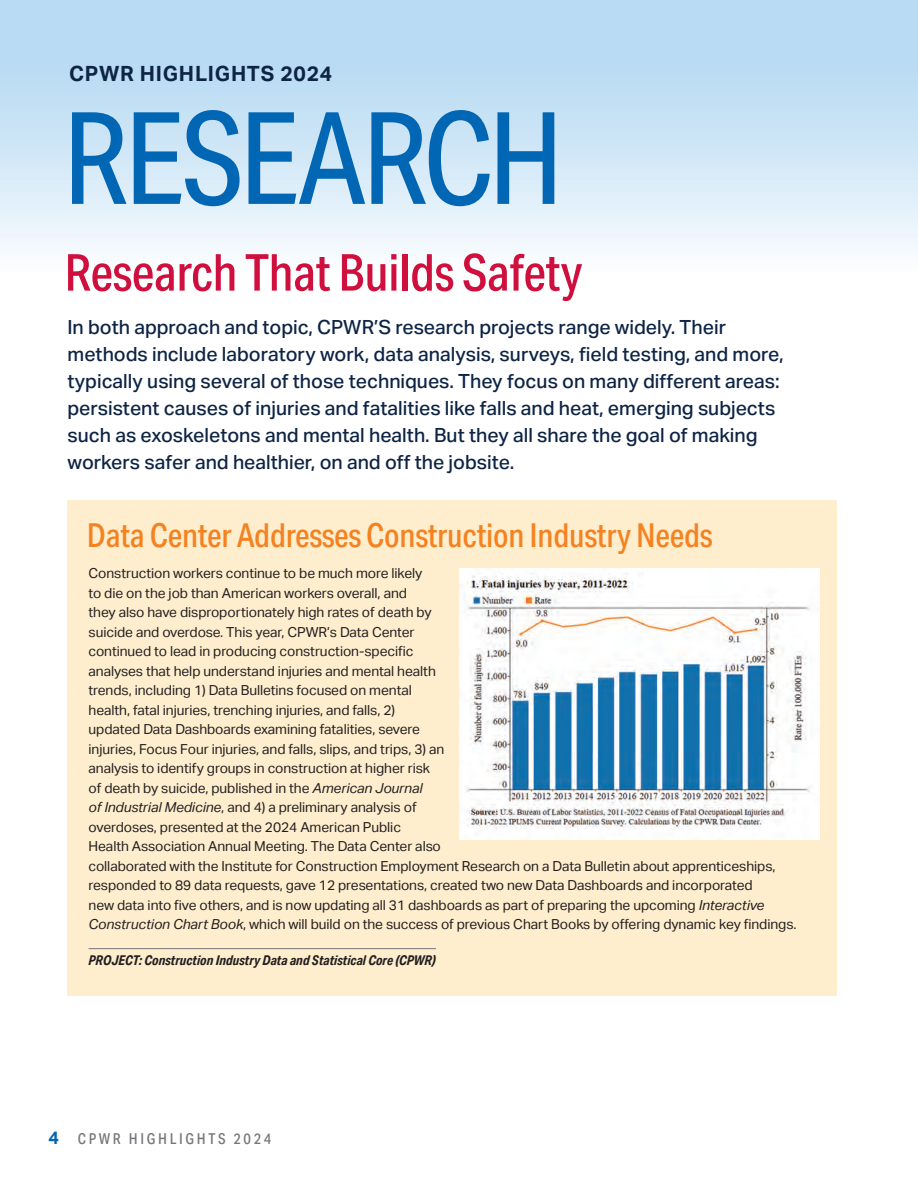
<style>
.page{position:relative;width:918px;height:1188px;background:#fff}
.page>*{position:absolute;margin:0;border:0;box-sizing:border-box;transform-origin:0 0}
.t1{font:128.25px "Aktiv Grotesk Cd";letter-spacing:-.04em;color:#0166b3}
.t2{font:500 51px "Aktiv Grotesk Cd";letter-spacing:-.01em;color:#cf0f3d}
.t3{font:500 33px "Aktiv Grotesk Cd";letter-spacing:-.01em;color:#f58220}
.t4{font:700 21px "Aktiv Grotesk";letter-spacing:.035em;color:#0e2445}
.t5{font:500 19.5px/27px "Aktiv Grotesk";color:#0e2445}
.t6{font:500 15px "Aktiv Grotesk Cd";letter-spacing:.175em;color:#76787b}
.t7{font:13.8px/19.5px "Aktiv Grotesk";letter-spacing:-.005em;color:#231f20}
.t8{font:italic 700 13.5px "Aktiv Grotesk Cd";color:#231f20}
.s1{font-style:italic}
.s2{font-family:"Aktiv Grotesk";font-weight:700;font-size:18px;color:#0166b3}
</style>
<div class="page">
<div style="left:0;top:0;width:918px;height:275px;background:linear-gradient(to bottom,#abd4f1,#f6fafd)"></div>
<div style="left:68px;top:500px;width:769px;height:496px;background:#feeece"></div>
<hr style="left:89px;top:948px;width:347px;height:1px;background:#76787b">
<img style="left:459px;top:568px;width:360px;height:272px">
<h3 class="t4" style="left:69px;top:62px;width:265px">CPWR HIGHLIGHTS 2024</h3>
<h1 class="t1" style="left:62px;top:85px;width:503px">RESEARCH</h1>
<h2 class="t2" style="left:64px;top:243px;width:520px">Research That Builds Safety</h2>
<p class="t5" style="left:68px;top:314px;width:718px">In both approach and topic, CPWR’S research projects range widely. Their methods include laboratory work, data analysis, surveys, field testing, and more, typically using several of those techniques. They focus on many different areas: persistent causes of injuries and fatalities like falls and heat, emerging subjects such as exoskeletons and mental health. But they all share the goal of making workers safer and healthier, on and off the jobsite.</p>
<h3 class="t3" style="left:87px;top:516px;width:627px">Data Center Addresses Construction Industry Needs</h3>
<p class="t7" style="left:89px;top:564px;width:710px">Construction workers continue to be much more likely<br>to die on the job than American workers overall, and<br>they also have disproportionately high rates of death by<br>suicide and overdose. This year, CPWR’s Data Center<br>continued to lead in producing construction-specific<br>analyses that help understand injuries and mental health<br>trends, including 1) Data Bulletins focused on mental<br>health, fatal injuries, trenching injuries, and falls, 2)<br>updated Data Dashboards examining fatalities, severe<br>injuries, Focus Four injuries, and falls, slips, and trips, 3) an<br>analysis to identify groups in construction at higher risk<br>of death by suicide, published in the <span class="s1">American Journal<br>of Industrial Medicine</span>, and 4) a preliminary analysis of<br>overdoses, presented at the 2024 American Public<br>Health Association Annual Meeting. The Data Center also<br>collaborated with the Institute for Construction Employment Research on a Data Bulletin about apprenticeships, responded to 89 data requests, gave 12 presentations, created two new Data Dashboards and incorporated<br>new data into five others, and is now updating all 31 dashboards as part of preparing the upcoming <span class="s1">Interactive Construction Chart Book</span>, which will build on the success of previous Chart Books by offering dynamic key findings.</p>
<p class="t8" style="left:89px;top:953px;width:349px">PROJECT: Construction Industry Data and Statistical Core (CPWR)</p>
<p class="t6" style="left:49px;top:1130px;width:224px"><span class="s2">4</span> CPWR HIGHLIGHTS 2024</p>
</div>
